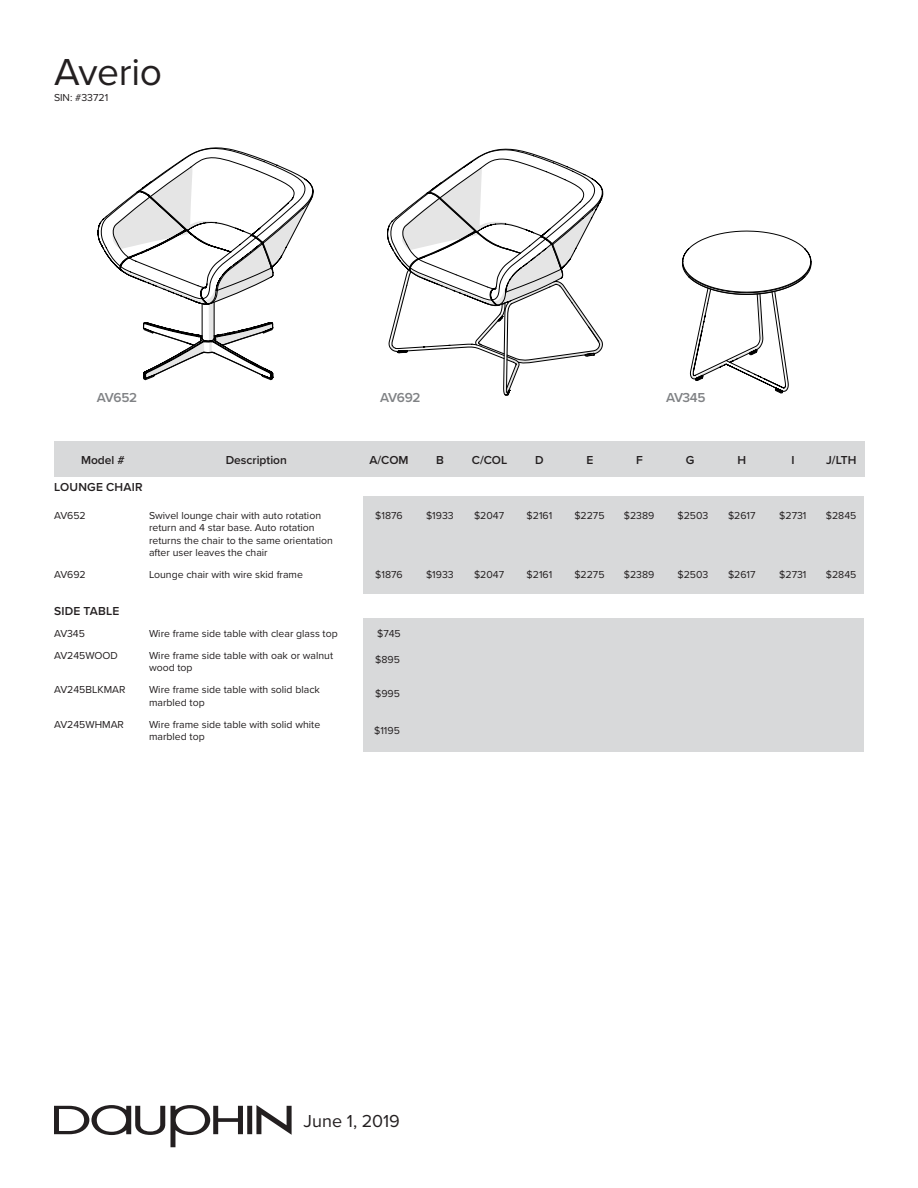
<style>
.page{position:relative;width:918px;height:1188px;background:#fff}
.page>*{position:absolute;margin:0;border:0;box-sizing:border-box;transform-origin:0 0}
.t1{font:39px "Proxima Nova";letter-spacing:-.01em;color:#231f20}
.t2{font:18px "Proxima Nova";color:#231f20}
.t3{font:600 13.5px "Proxima Nova";letter-spacing:-.025em;color:#808285}
.t4{font:600 12px "Proxima Nova";color:#231f20}
.t5{font:600 12px "Proxima Nova";letter-spacing:.02em;color:#231f20}
.t6{font:10.5px/21.9px "Proxima Nova";color:#231f20}
</style>
<div class="page">
<svg style="left:682px;top:230px;width:130px;height:164px"></svg>
<svg style="left:387px;top:148px;width:217px;height:248px"></svg>
<svg style="left:101px;top:147px;width:213px;height:234px"></svg>
<hr style="left:214px;top:302px;width:1px;height:37px;background:#000">
<hr style="left:202px;top:304px;width:1px;height:35px;background:#000">
<div style="left:54px;top:441px;width:810px;height:36px;background:#d8d9da"></div>
<div style="left:364px;top:497px;width:500px;height:97px;background:#d8d9da"></div>
<div style="left:364px;top:618px;width:500px;height:133px;background:#d8d9da"></div>
<svg style="left:54px;top:1105px;width:238px;height:42px"></svg>
<h1 class="t1" style="left:54px;top:55px;width:110px">Averio</h1>
<p class="t6" style="left:54px;top:87px;width:56px">SIN: #33721</p>
<p class="t3" style="left:380px;top:392px;width:42px">AV692</p>
<p class="t3" style="left:97px;top:392px;width:42px">AV652</p>
<p class="t3" style="left:666px;top:392px;width:41px">AV345</p>
<p class="t4" style="left:81px;top:455px;width:45px">Model #</p>
<p class="t4" style="left:226px;top:455px;width:63px">Description</p>
<p class="t4" style="left:369px;top:455px;width:41px">A/COM</p>
<p class="t4" style="left:472px;top:455px;width:37px">C/COL</p>
<p class="t4" style="left:826px;top:455px;width:32px">J/LTH</p>
<p class="t4" style="left:436px;top:455px;width:9px">B</p>
<p class="t4" style="left:535px;top:455px;width:10px">D</p>
<p class="t4" style="left:586px;top:455px;width:8px">E</p>
<p class="t4" style="left:636px;top:455px;width:8px">F</p>
<p class="t4" style="left:686px;top:455px;width:10px">G</p>
<p class="t4" style="left:737px;top:455px;width:10px">H</p>
<p class="t4" style="left:792px;top:455px;width:5px">I</p>
<p class="t5" style="left:54px;top:482px;width:90px">LOUNGE CHAIR</p>
<p class="t6" style="left:54px;top:505px;width:33px">AV652</p>
<p class="t6" style="left:375px;top:505px;width:29px">$1876</p>
<p class="t6" style="left:149px;top:509px;width:185px;line-height:12.6px">Swivel lounge chair with auto rotation return and 4 star base. Auto rotation returns the chair to the same orientation after user leaves the chair</p>
<p class="t6" style="left:149px;top:564px;width:155px">Lounge chair with wire skid frame</p>
<p class="t6" style="left:375px;top:564px;width:29px">$1876</p>
<p class="t6" style="left:54px;top:564px;width:33px">AV692</p>
<p class="t5" style="left:54px;top:606px;width:67px">SIDE TABLE</p>
<p class="t6" style="left:54px;top:623px;width:65px">AV345<br>AV245WOOD</p>
<p class="t6" style="left:54px;top:679px;width:73px">AV245BLKMAR</p>
<p class="t6" style="left:54px;top:714px;width:72px">AV245WHMAR</p>
<p class="t6" style="left:149px;top:623px;width:190px">Wire frame side table with clear glass top<br>Wire frame side table with oak or walnut</p>
<p class="t6" style="left:149px;top:657px;width:172px">wood top<br>Wire frame side table with solid black</p>
<p class="t6" style="left:149px;top:692px;width:173px">marbled top<br>Wire frame side table with solid white</p>
<p class="t6" style="left:149px;top:726px;width:57px">marbled top</p>
<p class="t6" style="left:377px;top:623px;width:25px">$745</p>
<p class="t6" style="left:375px;top:649px;width:26px">$895</p>
<p class="t6" style="left:375px;top:683px;width:26px">$995</p>
<p class="t6" style="left:374px;top:720px;width:27px">$1195</p>
<p class="t6" style="left:426px;top:505px;width:29px">$1933</p>
<p class="t6" style="left:426px;top:564px;width:29px">$1933</p>
<p class="t6" style="left:474px;top:505px;width:32px">$2047</p>
<p class="t6" style="left:474px;top:564px;width:32px">$2047</p>
<p class="t6" style="left:527px;top:505px;width:27px">$2161</p>
<p class="t6" style="left:527px;top:564px;width:27px">$2161</p>
<p class="t6" style="left:574px;top:505px;width:32px">$2275</p>
<p class="t6" style="left:574px;top:564px;width:32px">$2275</p>
<p class="t6" style="left:624px;top:505px;width:32px">$2389</p>
<p class="t6" style="left:624px;top:564px;width:32px">$2389</p>
<p class="t6" style="left:677px;top:505px;width:32px">$2503</p>
<p class="t6" style="left:677px;top:564px;width:32px">$2503</p>
<p class="t6" style="left:728px;top:505px;width:29px">$2617</p>
<p class="t6" style="left:728px;top:564px;width:29px">$2617</p>
<p class="t6" style="left:779px;top:505px;width:29px">$2731</p>
<p class="t6" style="left:779px;top:564px;width:29px">$2731</p>
<p class="t6" style="left:826px;top:505px;width:32px">$2845</p>
<p class="t6" style="left:826px;top:564px;width:32px">$2845</p>
<h2 class="t2" style="left:304px;top:1113px;width:98px">June 1, 2019</h2>
</div>
